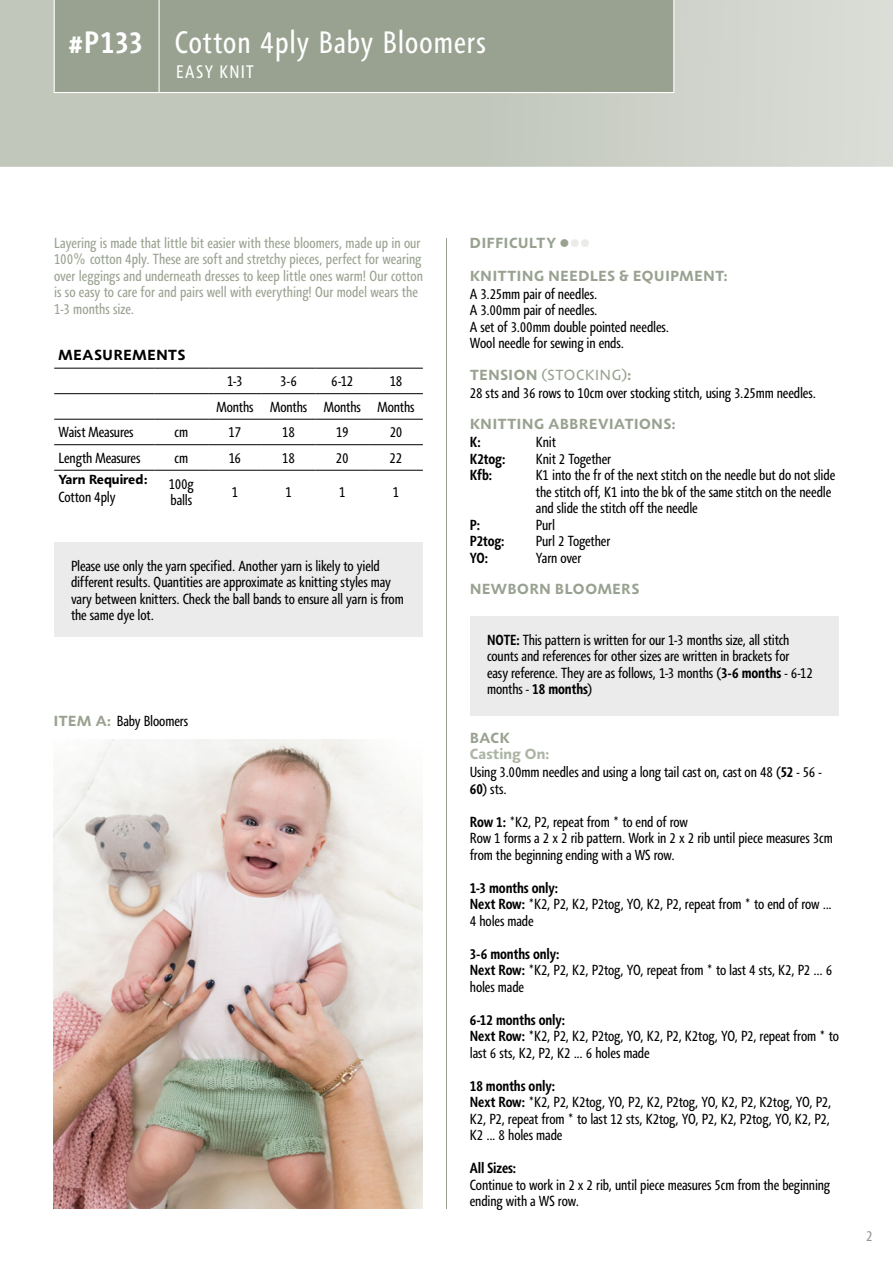
<style>
.page{position:relative;width:893px;height:1263px;background:#fff}
.page>*{position:absolute;margin:0;border:0;box-sizing:border-box;transform-origin:0 0}
.t1{font:condensed 31.8px "Agilita LT Pro";letter-spacing:.03em;color:#fff}
.t2{font:700 condensed 31.8px "Agilita LT Pro";color:#fff}
.t3{font:condensed 18.6px "Agilita LT Pro";letter-spacing:.08em;color:#fff}
.t4{font:condensed 15px/16.5px "Agilita LT Pro";letter-spacing:-.01em;color:#000}
.t5{font:condensed 15px/16.5px "Agilita LT Pro";color:#99a290}
.t6{font:700 15px/33px "Agilita LT Pro";letter-spacing:.045em;color:#99a290}
.t7{font:700 condensed 15px "Agilita LT Pro";letter-spacing:-.01em;color:#000}
.t8{font:700 15px "Agilita LT Pro";letter-spacing:.055em;color:#000}
.t9{font:condensed 15px "Agilita LT Pro";color:#939598}
.t10{font:700 13.5px "Agilita LT Pro";color:#000}
.s1{font-weight:700;font-stretch:normal;color:#99a290}
.s2{color:#ebece9}
.s3{font-stretch:normal;color:#99a290}
.s4{font-weight:700}
.s5{font-weight:700;font-stretch:normal;color:#adb5a6}
</style>
<div class="page">
<hr style="left:446px;top:238px;width:1px;height:971px;background:#99a290">
<svg style="left:0;top:0;width:893px;height:167px;background:#cacec5"></svg>
<div style="left:54px;top:0;width:620px;height:93px;background:#99a290"></div>
<hr style="left:159px;top:0;width:1px;height:93px;background:#fff">
<hr style="left:54px;top:470px;width:100px;height:1px;background:#000">
<hr style="left:154px;top:470px;width:54px;height:1px;background:#000">
<hr style="left:208px;top:470px;width:54px;height:1px;background:#000">
<hr style="left:262px;top:470px;width:54px;height:1px;background:#000">
<hr style="left:316px;top:470px;width:53px;height:1px;background:#000">
<hr style="left:369px;top:470px;width:54px;height:1px;background:#000">
<hr style="left:54px;top:368px;width:100px;height:1px;background:#000">
<hr style="left:154px;top:368px;width:54px;height:1px;background:#000">
<hr style="left:208px;top:368px;width:54px;height:1px;background:#000">
<hr style="left:262px;top:368px;width:54px;height:1px;background:#000">
<hr style="left:316px;top:368px;width:53px;height:1px;background:#000">
<hr style="left:369px;top:368px;width:54px;height:1px;background:#000">
<hr style="left:54px;top:393px;width:100px;height:1px;background:#000">
<hr style="left:154px;top:393px;width:54px;height:1px;background:#000">
<hr style="left:208px;top:393px;width:54px;height:1px;background:#000">
<hr style="left:262px;top:393px;width:54px;height:1px;background:#000">
<hr style="left:316px;top:393px;width:53px;height:1px;background:#000">
<hr style="left:369px;top:393px;width:54px;height:1px;background:#000">
<hr style="left:54px;top:419px;width:100px;height:1px;background:#000">
<hr style="left:154px;top:419px;width:54px;height:1px;background:#000">
<hr style="left:208px;top:419px;width:54px;height:1px;background:#000">
<hr style="left:262px;top:419px;width:54px;height:1px;background:#000">
<hr style="left:316px;top:419px;width:53px;height:1px;background:#000">
<hr style="left:369px;top:419px;width:54px;height:1px;background:#000">
<hr style="left:54px;top:444px;width:100px;height:1px;background:#000">
<hr style="left:154px;top:444px;width:54px;height:1px;background:#000">
<hr style="left:208px;top:444px;width:54px;height:1px;background:#000">
<hr style="left:262px;top:444px;width:54px;height:1px;background:#000">
<hr style="left:316px;top:444px;width:53px;height:1px;background:#000">
<hr style="left:369px;top:444px;width:54px;height:1px;background:#000">
<div style="left:54px;top:543px;width:369px;height:94px;background:#ebebec"></div>
<img style="left:54px;top:739px;width:369px;height:470px">
<div style="left:470px;top:617px;width:369px;height:99px;background:#ebebec"></div>
<h1 class="t2" style="left:69px;top:20px;width:76px">#P133</h1>
<h1 class="t1" style="left:175px;top:21px;width:313px">Cotton 4ply Baby Bloomers</h1>
<p class="t3" style="left:176px;top:59px;width:79px">EASY KNIT</p>
<p class="t5" style="left:54px;top:234px;width:370px">Layering is made that little bit easier with these bloomers, made up in our 100% cotton 4ply. These are soft and stretchy pieces, perfect for wearing over leggings and underneath dresses to keep little ones warm! Our cotton is so easy to care for and pairs well with everything! Our model wears the 1-3 months size.</p>
<p class="t8" style="left:59px;top:344px;width:128px">MEASUREMENTS</p>
<p class="t4" style="left:216px;top:369px;width:200px;line-height:25.5px;text-indent:173px">18<br>Months Months Months Months</p>
<p class="t4" style="left:227px;top:373px;width:17px">1-3</p>
<p class="t4" style="left:280px;top:373px;width:18px">3-6</p>
<p class="t4" style="left:331px;top:373px;width:24px">6-12</p>
<p class="t4" style="left:58px;top:424px;width:77px">Waist Measures</p>
<p class="t4" style="left:174px;top:424px;width:15px">cm</p>
<p class="t4" style="left:229px;top:424px;width:14px">17</p>
<p class="t4" style="left:282px;top:424px;width:14px">18</p>
<p class="t4" style="left:336px;top:424px;width:14px">19</p>
<p class="t4" style="left:390px;top:424px;width:14px">20</p>
<p class="t4" style="left:58px;top:450px;width:84px">Length Measures</p>
<p class="t4" style="left:174px;top:450px;width:15px">cm</p>
<p class="t4" style="left:229px;top:450px;width:14px">16</p>
<p class="t4" style="left:282px;top:450px;width:14px">18</p>
<p class="t4" style="left:336px;top:450px;width:14px">20</p>
<p class="t4" style="left:390px;top:450px;width:14px">22</p>
<p class="t10" style="left:58px;top:470px;width:91px">Yarn Required:</p>
<p class="t4" style="left:58px;top:489px;width:59px">Cotton 4ply</p>
<p class="t4" style="left:169px;top:476px;width:26px">100g balls</p>
<p class="t4" style="left:232px;top:484px;width:8px">1</p>
<p class="t4" style="left:285px;top:484px;width:8px">1</p>
<p class="t4" style="left:339px;top:484px;width:8px">1</p>
<p class="t4" style="left:393px;top:484px;width:8px">1</p>
<p class="t4" style="left:71px;top:557px;width:334px">Please use only the yarn specified. Another yarn is likely to yield different results. Quantities are approximate as knitting styles may vary between knitters. Check the ball bands to ensure all yarn is from the same dye lot.</p>
<p class="t4" style="left:54px;top:712px;width:136px"><span class="s1">ITEM A:</span> Baby Bloomers</p>
<p class="t6" style="left:470px;top:226px;width:259px">DIFFICULTY ●<span class="s2">●●<br></span>KNITTING NEEDLES &amp; EQUIPMENT:</p>
<p class="t4" style="left:470px;top:285px;width:201px">A 3.25mm pair of needles.<br>A 3.00mm pair of needles.<br>A set of 3.00mm double pointed needles.<br>Wool needle for sewing in ends.</p>
<p class="t4" style="left:470px;top:365px;width:348px;line-height:18px"><span class="s1">TENSION</span> <span class="s3">(STOCKING)</span><span class="s1">:<br></span>28 sts and 36 rows to 10cm over stocking stitch, using 3.25mm needles.</p>
<p class="t6" style="left:470px;top:408px;width:207px">KNITTING ABBREVIATIONS:</p>
<p class="t7" style="left:470px;top:431px;width:12px">K:</p>
<p class="t4" style="left:536px;top:434px;width:22px">Knit</p>
<p class="t7" style="left:470px;top:448px;width:37px">K2tog:</p>
<p class="t4" style="left:536px;top:450px;width:77px">Knit 2 Together</p>
<p class="t7" style="left:470px;top:464px;width:24px">Kfb:</p>
<p class="t4" style="left:536px;top:467px;width:301px">K1 into the fr of the next stitch on the needle but do not slide the stitch off, K1 into the bk of the same stitch on the needle and slide the stitch off the needle</p>
<p class="t7" style="left:470px;top:514px;width:12px">P:</p>
<p class="t4" style="left:536px;top:516px;width:21px">Purl</p>
<p class="t7" style="left:470px;top:530px;width:36px">P2tog:</p>
<p class="t4" style="left:536px;top:533px;width:76px">Purl 2 Together</p>
<p class="t7" style="left:470px;top:547px;width:20px">YO:</p>
<p class="t4" style="left:536px;top:549px;width:47px">Yarn over</p>
<p class="t6" style="left:470px;top:573px;width:171px">NEWBORN BLOOMERS</p>
<p class="t4" style="left:487px;top:631px;width:327px"><span class="s4">NOTE:</span> This pattern is written for our 1-3 months size, all stitch counts and references for other sizes are written in brackets for easy reference. They are as follows, 1-3 months (<span class="s4">3-6 months</span> - 6-12 months - <span class="s4">18 months</span>)</p>
<p class="t6" style="left:470px;top:721px;width:41px">BACK</p>
<p class="t4" style="left:470px;top:745px;width:353px;line-height:18px"><span class="s5">Casting On:<br></span>Using 3.00mm needles and using a long tail cast on, cast on 48 (<span class="s4">52</span> - 56 -</p>
<p class="t4" style="left:470px;top:780px;width:38px"><span class="s4">60</span>) sts.</p>
<p class="t4" style="left:470px;top:813px;width:364px"><span class="s4">Row 1:</span> *K2, P2, repeat from * to end of row<br>Row 1 forms a 2 x 2 rib pattern. Work in 2 x 2 rib until piece measures 3cm from the beginning ending with a WS row.</p>
<p class="t4" style="left:470px;top:879px;width:364px"><span class="s4">1-3 months only:<br>Next Row:</span> *K2, P2, K2, P2tog, YO, K2, P2, repeat from * to end of row ...<br>4 holes made</p>
<p class="t4" style="left:470px;top:945px;width:364px"><span class="s4">3-6 months only:<br>Next Row:</span> *K2, P2, K2, P2tog, YO, repeat from * to last 4 sts, K2, P2 ... 6 holes made</p>
<p class="t4" style="left:470px;top:1011px;width:371px"><span class="s4">6-12 months only:<br>Next Row:</span> *K2, P2, K2, P2tog, YO, K2, P2, K2tog, YO, P2, repeat from * to last 6 sts, K2, P2, K2 ... 6 holes made</p>
<p class="t4" style="left:470px;top:1077px;width:363px"><span class="s4">18 months only:<br>Next Row:</span> *K2, P2, K2tog, YO, P2, K2, P2tog, YO, K2, P2, K2tog, YO, P2, K2, P2, repeat from * to last 12 sts, K2tog, YO, P2, K2, P2tog, YO, K2, P2, K2 ... 8 holes made</p>
<p class="t7" style="left:470px;top:1157px;width:48px">All Sizes:</p>
<p class="t4" style="left:470px;top:1176px;width:362px">Continue to work in 2 x 2 rib, until piece measures 5cm from the beginning ending with a WS row.</p>
<p class="t9" style="left:866px;top:1225px;width:8px">2</p>
</div>
